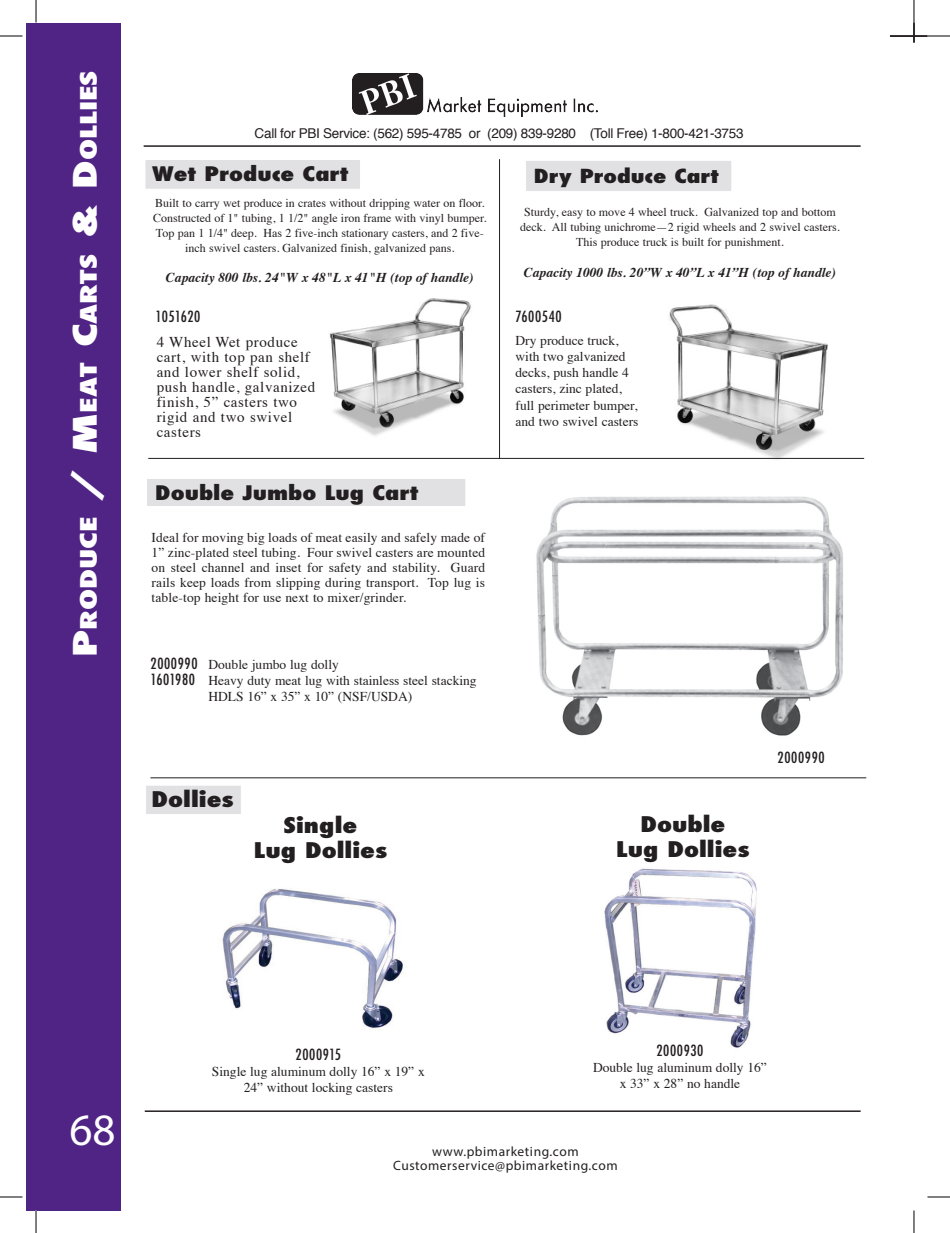
<style>
.page{position:relative;width:950px;height:1233px;background:#fff}
.page>*{position:absolute;margin:0;border:0;box-sizing:border-box;transform-origin:0 0}
.t1{font:45px "Myriad Pro";color:#fff}
.t2{font:800 condensed 22.05px "Futura";color:#fff;scale:1.5 1}
.t3{font:800 condensed 21px/25.2px "Futura";color:#231f20;text-align:center;scale:1.3 1}
.t4{font:800 condensed 19.5px "Futura";color:#231f20;scale:1.3 1}
.t5{font:800 condensed 18.9px "Futura";color:#231f20;scale:1.3 1}
.t6{font:15px/15px "Times";letter-spacing:.04em;color:#231f20}
.t7{font:500 condensed 15px "Futura";letter-spacing:.04em;color:#231f20}
.t8{font:500 condensed 15px "Futura";letter-spacing:.02em;color:#231f20}
.t9{font:13.5px/16.2px "Times";color:#231f20;text-align:center}
.t10{font:italic 700 13.5px "Times";color:#231f20}
.t11{font:13.5px "Helvetica";letter-spacing:-.02em;color:#231f20}
.t12{font:13.5px/14.5px "Myriad Pro";letter-spacing:.04em;color:#231f20;text-align:center}
.t13{font:12px/15px "Times";color:#231f20;text-align:center}
.s1{font-size:31.5px}
.s2{font-family:"Futura";font-weight:500;font-stretch:condensed;font-size:15px}
</style>
<div class="page">
<img style="left:536px;top:496px;width:307px;height:240px">
<img style="left:632px;top:304px;width:233px;height:156px">
<img style="left:329px;top:298px;width:142px;height:138px">
<div style="left:26px;top:23px;width:95px;height:1187px;background:#502484"></div>
<hr style="left:144px;top:145px;width:716px;height:2px;background:#231f20">
<hr style="left:145px;top:1110px;width:715px;height:2px;background:#231f20">
<img style="left:353px;top:73px;width:244px;height:44px">
<hr style="left:890px;top:35px;width:37px;height:2px;background:#231f20">
<div style="left:525px;top:160px;width:207px;height:32px;background:#e1e1e3;border:1px solid #fff"></div>
<div style="left:145px;top:159px;width:215px;height:30px;background:#e1e1e3;border:1px solid #fff"></div>
<hr style="left:148px;top:458px;width:716px;height:1px;background:#231f20">
<hr style="left:150px;top:777px;width:716px;height:1px;background:#231f20">
<div style="left:146px;top:478px;width:320px;height:29px;background:#e1e1e3;border:1px solid #fff"></div>
<div style="left:145px;top:785px;width:96px;height:30px;background:#e1e1e3;border:1px solid #fff"></div>
<hr style="left:499px;top:159px;width:1px;height:300px;background:#231f20">
<img style="left:604px;top:868px;width:153px;height:180px">
<img style="left:222px;top:888px;width:181px;height:141px">
<svg style="left:0;top:36px;width:22px;height:1px"></svg>
<svg style="left:927px;top:36px;width:23px;height:1px"></svg>
<svg style="left:0;top:1197px;width:22px;height:1px"></svg>
<svg style="left:927px;top:1197px;width:23px;height:1px"></svg>
<svg style="left:36px;top:0;width:1px;height:22px"></svg>
<svg style="left:36px;top:1210px;width:1px;height:23px"></svg>
<svg style="left:913px;top:0;width:1px;height:43px"></svg>
<svg style="left:913px;top:1210px;width:1px;height:23px"></svg>
<h2 class="t2" style="left:74px;top:657px;width:392px;rotate:-90deg"><span class="s1">P</span>roduce <span class="s1">/ M</span>eat <span class="s1">C</span>arts <span class="s1">&amp; D</span>ollies</h2>
<p class="t11" style="left:254px;top:123px;width:490px">Call for PBI Service: (562) 595-4785 or (209) 839-9280 (Toll Free) 1-800-421-3753</p>
<h3 class="t4" style="left:152px;top:160px;width:152px">Wet Produce Cart</h3>
<h3 class="t5" style="left:534px;top:164px;width:144px">Dry Produce Cart</h3>
<p class="t13" style="left:153px;top:194px;width:335px">Built to carry wet produce in crates without dripping water on floor.<br>Constructed of 1" tubing, 1 1/2" angle iron frame with vinyl bumper.<br>Top pan 1 1/4" deep. Has 2 five-inch stationary casters, and 2 five&shy;inch swivel casters. Galvanized finish, galvanized pans.</p>
<p class="t10" style="left:166px;top:265px;width:309px">Capacity 800 lbs. 24"W x 48"L x 41"H (top of handle)</p>
<p class="t8" style="left:156px;top:307px;width:46px">1051620</p>
<p class="t6" style="left:157px;top:333px;width:160px">4 Wheel Wet produce cart, with top pan shelf and lower shelf solid, push handle, galvanized finish, 5” casters two rigid and two swivel casters</p>
<h3 class="t4" style="left:155px;top:479px;width:204px">Double Jumbo Lug Cart</h3>
<p class="t9" style="left:152px;top:529px;width:335px;line-height:15px;text-align:justify">Ideal for moving big loads of meat easily and safely made of 1” zinc-plated steel tubing. Four swivel casters are mounted on steel channel and inset for safety and stability. Guard rails keep loads from slipping during transport. Top lug is table-top height for use next to mixer/grinder.</p>
<p class="t9" style="left:150px;top:655px;width:190px"><span class="s2">2000990</span> Double jumbo lug dolly</p>
<p class="t9" style="left:150px;top:671px;width:328px"><span class="s2">1601980</span> Heavy duty meat lug with stainless steel stacking</p>
<p class="t9" style="left:208px;top:687px;width:205px">HDLS 16” x 35” x 10” (NSF/USDA)</p>
<h3 class="t3" style="left:151px;top:787px;width:65px">Dollies</h3>
<h3 class="t3" style="left:254px;top:813px;width:104px">Single<br>Lug Dollies</h3>
<p class="t13" style="left:520px;top:204px;width:321px">Sturdy, easy to move 4 wheel truck. Galvanized top and bottom deck. All tubing unichrome—2 rigid wheels and 2 swivel casters.<br>This produce truck is built for punishment.</p>
<p class="t10" style="left:524px;top:259px;width:314px">Capacity 1000 lbs. 20”W x 40”L x 41”H (top of handle)</p>
<p class="t7" style="left:515px;top:307px;width:48px">7600540</p>
<p class="t9" style="left:515px;top:331px;width:124px;text-align:left">Dry produce truck, with two galvanized decks, push handle 4 casters, zinc plated, full perimeter bumper, and two swivel casters</p>
<h3 class="t3" style="left:616px;top:812px;width:104px">Double<br>Lug Dollies</h3>
<p class="t7" style="left:777px;top:748px;width:49px">2000990</p>
<h1 class="t1" style="left:69px;top:1102px;width:48px">68</h1>
<p class="t7" style="left:295px;top:1045px;width:47px">2000915</p>
<p class="t9" style="left:212px;top:1062px;width:214px">Single lug aluminum dolly 16” x 19” x<br>24” without locking casters</p>
<p class="t7" style="left:656px;top:1041px;width:49px">2000930</p>
<p class="t9" style="left:593px;top:1059px;width:175px">Double lug aluminum dolly 16” x 33” x 28” no handle</p>
<p class="t12" style="left:393px;top:1144px;width:226px">www.pbimarketing.com<br>Customerservice@pbimarketing.com</p>
</div>
